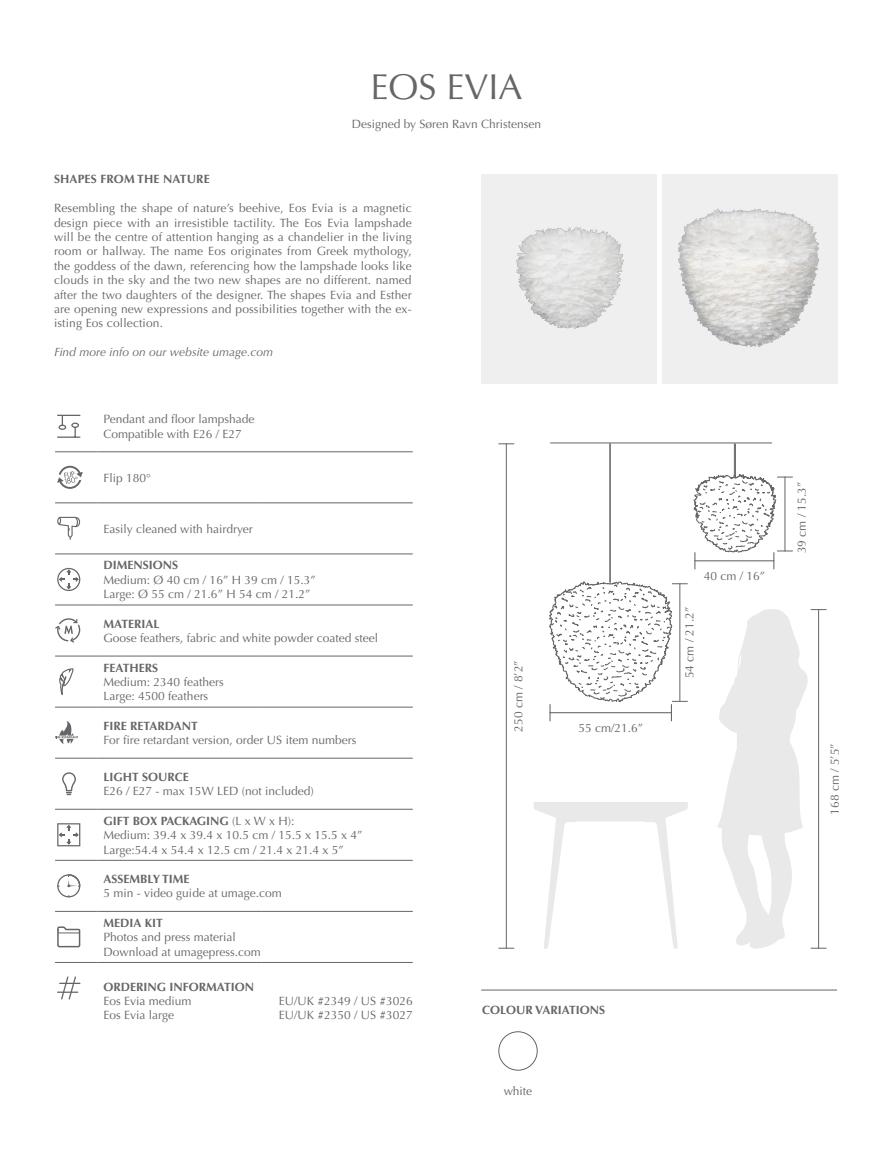
<style>
.page{position:relative;width:893px;height:1149px;background:#fff}
.page>*{position:absolute;margin:0;border:0;box-sizing:border-box;transform-origin:0 0}
.t1{font:36px "Optima LT Std";color:#65656a}
.t2{font:12px/14.4px "Optima LT Std";color:#65656a}
.t3{font:700 12px "Optima LT Std";color:#65656a}
.t4{font:italic 12px "Optima LT Std";color:#65656a}
.s1{font-weight:700}
</style>
<div class="page">
<hr style="left:55px;top:451px;width:43px;height:1px;background:#65656a">
<hr style="left:98px;top:451px;width:164px;height:1px;background:#65656a">
<hr style="left:262px;top:451px;width:151px;height:1px;background:#65656a">
<hr style="left:55px;top:502px;width:43px;height:1px;background:#65656a">
<hr style="left:98px;top:502px;width:164px;height:1px;background:#65656a">
<hr style="left:262px;top:502px;width:151px;height:1px;background:#65656a">
<hr style="left:55px;top:553px;width:43px;height:1px;background:#65656a">
<hr style="left:98px;top:553px;width:164px;height:1px;background:#65656a">
<hr style="left:262px;top:553px;width:151px;height:1px;background:#65656a">
<hr style="left:55px;top:604px;width:43px;height:1px;background:#65656a">
<hr style="left:98px;top:604px;width:164px;height:1px;background:#65656a">
<hr style="left:262px;top:604px;width:151px;height:1px;background:#65656a">
<hr style="left:55px;top:655px;width:43px;height:1px;background:#65656a">
<hr style="left:98px;top:655px;width:164px;height:1px;background:#65656a">
<hr style="left:262px;top:655px;width:151px;height:1px;background:#65656a">
<hr style="left:55px;top:706px;width:43px;height:1px;background:#65656a">
<hr style="left:98px;top:706px;width:164px;height:1px;background:#65656a">
<hr style="left:262px;top:706px;width:151px;height:1px;background:#65656a">
<hr style="left:55px;top:757px;width:43px;height:1px;background:#65656a">
<hr style="left:98px;top:757px;width:164px;height:1px;background:#65656a">
<hr style="left:262px;top:757px;width:151px;height:1px;background:#65656a">
<hr style="left:55px;top:808px;width:43px;height:1px;background:#65656a">
<hr style="left:98px;top:808px;width:164px;height:1px;background:#65656a">
<hr style="left:262px;top:808px;width:151px;height:1px;background:#65656a">
<hr style="left:55px;top:859px;width:43px;height:1px;background:#65656a">
<hr style="left:98px;top:859px;width:164px;height:1px;background:#65656a">
<hr style="left:262px;top:859px;width:151px;height:1px;background:#65656a">
<hr style="left:55px;top:910px;width:43px;height:1px;background:#65656a">
<hr style="left:98px;top:910px;width:164px;height:1px;background:#65656a">
<hr style="left:262px;top:910px;width:151px;height:1px;background:#65656a">
<hr style="left:55px;top:961px;width:43px;height:1px;background:#65656a">
<hr style="left:98px;top:961px;width:164px;height:1px;background:#65656a">
<hr style="left:262px;top:961px;width:151px;height:1px;background:#65656a">
<hr style="left:57px;top:414px;width:23px;height:2px;background:#65656a">
<svg style="left:57px;top:415px;width:23px;height:22px"></svg>
<div style="left:71px;top:422px;width:8px;height:6px;border:1px solid #65656a;border-radius:50%"></div>
<svg style="left:57px;top:465px;width:26px;height:24px"></svg>
<svg style="left:57px;top:516px;width:24px;height:23px"></svg>
<svg style="left:57px;top:567px;width:23px;height:24px"></svg>
<svg style="left:55px;top:618px;width:25px;height:24px"></svg>
<svg style="left:55px;top:655px;width:23px;height:89px"></svg>
<svg style="left:62px;top:772px;width:14px;height:22px"></svg>
<svg style="left:57px;top:823px;width:23px;height:23px"></svg>
<svg style="left:57px;top:874px;width:23px;height:23px"></svg>
<svg style="left:57px;top:926px;width:24px;height:21px"></svg>
<svg style="left:57px;top:976px;width:23px;height:24px"></svg>
<div style="left:498px;top:1031px;width:40px;height:39px;border:1px solid #65656a;border-radius:50%"></div>
<hr style="left:481px;top:989px;width:356px;height:1px;background:#65656a">
<hr style="left:506px;top:443px;width:1px;height:505px;background:#65656a">
<svg style="left:498px;top:443px;width:16px;height:1px"></svg>
<svg style="left:498px;top:947px;width:16px;height:1px"></svg>
<hr style="left:734px;top:443px;width:1px;height:35px;background:#65656a">
<hr style="left:735px;top:443px;width:1px;height:35px;background:#65656a">
<hr style="left:609px;top:443px;width:1px;height:138px;background:#65656a">
<hr style="left:610px;top:443px;width:1px;height:139px;background:#65656a">
<svg style="left:694px;top:473px;width:99px;height:96px"></svg>
<svg style="left:549px;top:581px;width:139px;height:140px"></svg>
<svg style="left:534px;top:802px;width:154px;height:146px"></svg>
<svg style="left:717px;top:609px;width:109px;height:340px"></svg>
<div style="left:481px;top:174px;width:176px;height:209px;background:#efeff0"></div>
<div style="left:662px;top:174px;width:176px;height:209px;background:#efeff0"></div>
<img style="left:516px;top:227px;width:108px;height:102px">
<img style="left:678px;top:208px;width:142px;height:139px">
<hr style="left:550px;top:442px;width:222px;height:1px;background:#65656a">
<h1 class="t1" style="left:370px;top:66px;width:154px">EOS EVIA</h1>
<p class="t2" style="left:352px;top:117px;width:191px">Designed by Søren Ravn Christensen</p>
<p class="t3" style="left:54px;top:172px;width:157px">SHAPES FROM THE NATURE</p>
<p class="t2" style="left:54px;top:201px;width:359px;text-align:justify">Resembling the shape of nature’s beehive, Eos Evia is a magnetic design piece with an irresistible tactility. The Eos Evia lampshade will be the centre of attention hanging as a chandelier in the living room or hallway. The name Eos originates from Greek mythology, the goddess of the dawn, referencing how the lampshade looks like clouds in the sky and the two new shapes are no different. named after the two daughters of the designer. The shapes Evia and Esther are opening new expressions and possibilities together with the ex&shy;isting Eos collection.</p>
<p class="t4" style="left:54px;top:345px;width:221px">Find more info on our website umage.com</p>
<p class="t2" style="left:104px;top:412px;width:152px">Pendant and floor lampshade<br>Compatible with E26 / E27</p>
<p class="t2" style="left:104px;top:470px;width:49px">Flip 180°</p>
<p class="t2" style="left:104px;top:521px;width:151px">Easily cleaned with hairdryer</p>
<p class="t3" style="left:104px;top:558px;width:76px">DIMENSIONS</p>
<p class="t2" style="left:104px;top:572px;width:214px">Medium: Ø 40 cm / 16” H 39 cm / 15.3”<br>Large: Ø 55 cm / 21.6” H 54 cm / 21.2”</p>
<p class="t3" style="left:104px;top:616px;width:58px">MATERIAL</p>
<p class="t2" style="left:104px;top:631px;width:276px">Goose feathers, fabric and white powder coated steel</p>
<p class="t3" style="left:104px;top:660px;width:56px">FEATHERS</p>
<p class="t2" style="left:104px;top:674px;width:122px">Medium: 2340 feathers<br>Large: 4500 feathers</p>
<p class="t3" style="left:104px;top:718px;width:96px">FIRE RETARDANT</p>
<p class="t2" style="left:104px;top:733px;width:254px">For fire retardant version, order US item numbers</p>
<p class="t3" style="left:104px;top:769px;width:87px">LIGHT SOURCE</p>
<p class="t2" style="left:104px;top:784px;width:212px">E26 / E27 - max 15W LED (not included)</p>
<p class="t2" style="left:104px;top:813px;width:260px"><span class="s1">GIFT BOX PACKAGING</span> (L x W x H):<br>Medium: 39.4 x 39.4 x 10.5 cm / 15.5 x 15.5 x 4”<br>Large:54.4 x 54.4 x 12.5 cm / 21.4 x 21.4 x 5”</p>
<p class="t3" style="left:104px;top:871px;width:88px">ASSEMBLY TIME</p>
<p class="t2" style="left:104px;top:886px;width:180px">5 min - video guide at umage.com</p>
<p class="t3" style="left:104px;top:915px;width:61px">MEDIA KIT</p>
<p class="t2" style="left:104px;top:929px;width:159px">Photos and press material<br>Download at umagepress.com</p>
<p class="t3" style="left:104px;top:979px;width:152px">ORDERING INFORMATION</p>
<p class="t2" style="left:104px;top:993px;width:90px">Eos Evia medium<br>Eos Evia large</p>
<p class="t2" style="left:279px;top:993px;width:136px">EU/UK #2349 / US #3026<br>EU/UK #2350 / US #3027</p>
<p class="t2" style="left:511px;top:731px;width:73px;rotate:-90deg">250 cm / 8’2”</p>
<p class="t2" style="left:579px;top:721px;width:66px">55 cm/21.6”</p>
<p class="t3" style="left:482px;top:1002px;width:124px">COLOUR VARIATIONS</p>
<p class="t2" style="left:504px;top:1083px;width:30px">white</p>
<p class="t2" style="left:704px;top:569px;width:63px">40 cm / 16”</p>
<p class="t2" style="left:682px;top:678px;width:73px;rotate:-90deg">54 cm / 21.2”</p>
<p class="t2" style="left:795px;top:553px;width:73px;rotate:-90deg">39 cm / 15.3”</p>
<p class="t2" style="left:828px;top:814px;width:73px;rotate:-90deg">168 cm / 5’5”</p>
</div>
